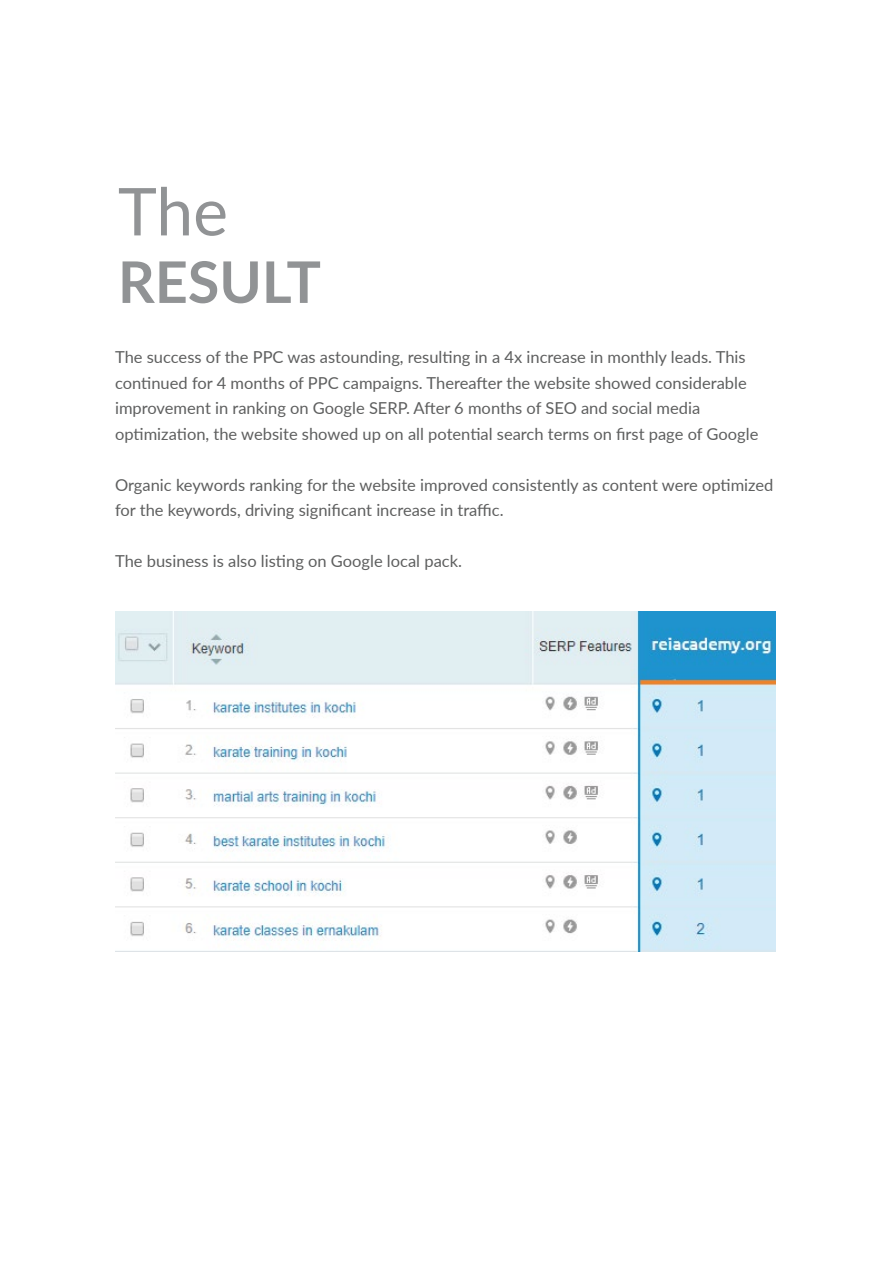
<style>
.page{position:relative;width:893px;height:1263px;background:#fff}
.page>*{position:absolute;margin:0;border:0;box-sizing:border-box;transform-origin:0 0}
.t1{font:66px "Lato";color:#919395}
.t2{font:700 57.45px "Lato";color:#919395}
.t3{font:16.5px/25.5px "Lato";color:#5e5f5f}
</style>
<div class="page">
<img style="left:115px;top:611px;width:661px;height:340px">
<h1 class="t1" style="left:118px;top:164px;width:112px">The</h1>
<h2 class="t2" style="left:118px;top:240px;width:205px">RESULT</h2>
<p class="t3" style="left:115px;top:344px;width:645px">The success of the PPC was astounding, resulting in a 4x increase in monthly leads. This continued for 4 months of PPC campaigns. Thereafter the website showed considerable improvement in ranking on Google SERP. After 6 months of SEO and social media optimization, the website showed up on all potential search terms on first page of Google</p>
<p class="t3" style="left:115px;top:471px;width:660px">Organic keywords ranking for the website improved consistently as content were optimized for the keywords, driving significant increase in traffic.</p>
<p class="t3" style="left:115px;top:548px;width:348px">The business is also listing on Google local pack.</p>
</div>
